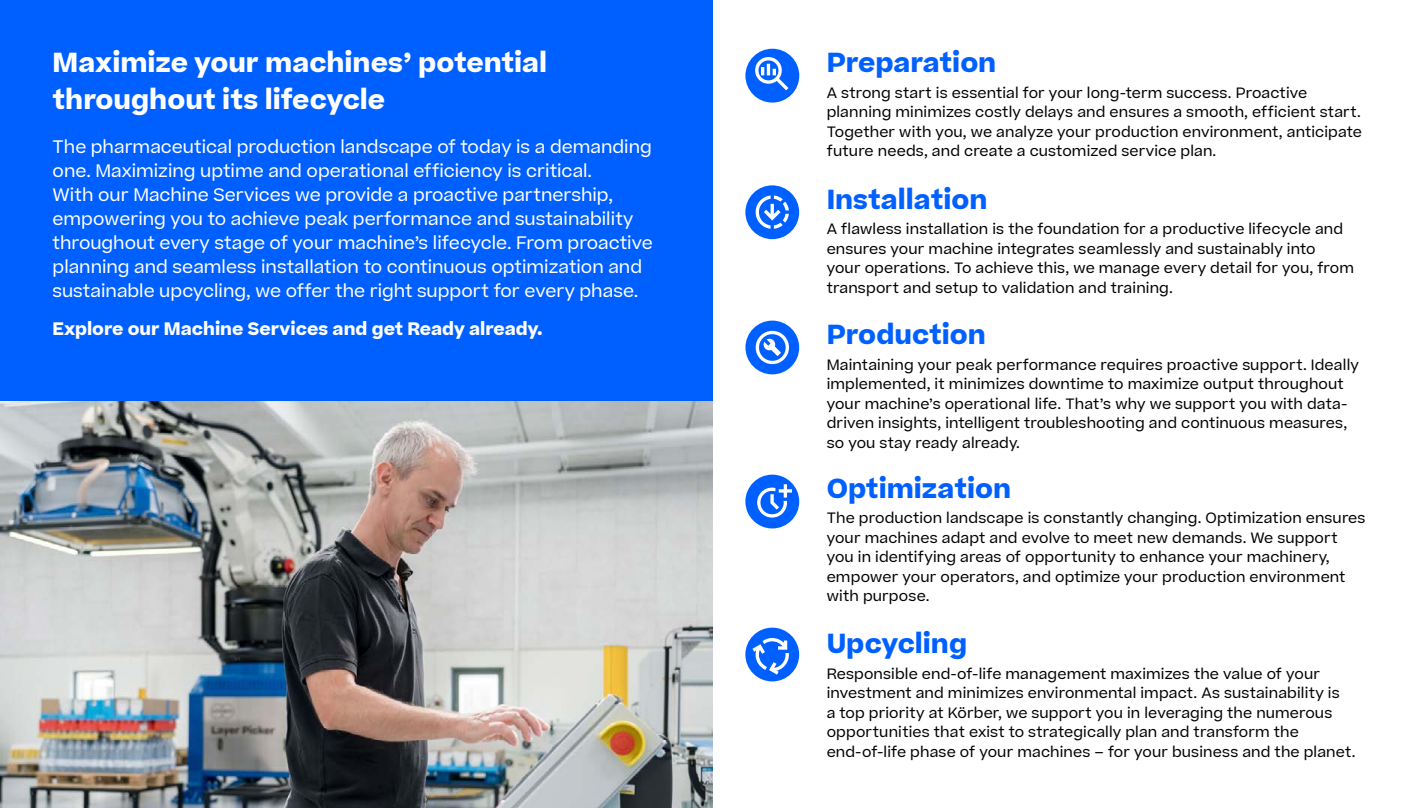
<style>
.page{position:relative;width:1425px;height:808px;background:#fff}
.page>*{position:absolute;margin:0;border:0;box-sizing:border-box;transform-origin:0 0}
.t1{font:700 26.25px "Koerber";color:#0060ff}
.t2{font:700 26.25px/36.8px "Koerber";color:#fff}
.t3{font:17.25px/24px "Koerber";color:#fff}
.t4{font:700 17.25px "Koerber";color:#fff}
.t5{font:14.25px/19.5px "Koerber";letter-spacing:.01em;color:#000}
</style>
<div class="page">
<img style="left:0;top:401px;width:712px;height:407px">
<div style="left:0;top:0;width:712px;height:401px;background:#0060ff"></div>
<div style="left:745px;top:185px;width:54px;height:54px;background:#005fff;border-radius:50%"></div>
<svg style="left:755px;top:195px;width:34px;height:34px"></svg>
<div style="left:745px;top:321px;width:54px;height:53px;background:#0060ff;border-radius:50%"></div>
<svg style="left:755px;top:331px;width:34px;height:33px"></svg>
<div style="left:745px;top:475px;width:54px;height:53px;background:#0060ff;border-radius:50%"></div>
<svg style="left:757px;top:484px;width:35px;height:33px"></svg>
<div style="left:745px;top:628px;width:54px;height:53px;background:#0060ff;border-radius:50%"></div>
<svg style="left:752px;top:638px;width:37px;height:37px"></svg>
<div style="left:745px;top:49px;width:54px;height:54px;background:#0060ff;border-radius:50%"></div>
<svg style="left:755px;top:57px;width:33px;height:33px"></svg>
<h1 class="t2" style="left:53px;top:45px;width:496px">Maximize your machines’ potential throughout its lifecycle</h1>
<p class="t3" style="left:53px;top:135px;width:601px">The pharmaceutical production landscape of today is a demanding one. Maximizing uptime and operational efficiency is critical.<br>With our Machine Services we provide a proactive partnership, empowering you to achieve peak performance and sustainability throughout every stage of your machine’s lifecycle. From proactive planning and seamless installation to continuous optimization and sustainable upcycling, we offer the right support for every phase.</p>
<p class="t4" style="left:53px;top:317px;width:491px">Explore our Machine Services and get Ready already.</p>
<h1 class="t1" style="left:826px;top:45px;width:171px">Preparation</h1>
<p class="t5" style="left:826px;top:83px;width:537px">A strong start is essential for your long-term success. Proactive planning minimizes costly delays and ensures a smooth, efficient start.<br>Together with you, we analyze your production environment, anticipate future needs, and create a customized service plan.</p>
<h1 class="t1" style="left:826px;top:181px;width:162px">Installation</h1>
<p class="t5" style="left:826px;top:219px;width:529px">A flawless installation is the foundation for a productive lifecycle and ensures your machine integrates seamlessly and sustainably into<br>your operations. To achieve this, we manage every detail for you, from transport and setup to validation and training.</p>
<h1 class="t1" style="left:826px;top:316px;width:161px">Production</h1>
<p class="t5" style="left:826px;top:354px;width:533px">Maintaining your peak performance requires proactive support. Ideally implemented, it minimizes downtime to maximize output throughout your machine’s operational life. That’s why we support you with data&shy;driven insights, intelligent troubleshooting and continuous measures, so you stay ready already.</p>
<h1 class="t1" style="left:826px;top:470px;width:186px">Optimization</h1>
<p class="t5" style="left:826px;top:508px;width:540px">The production landscape is constantly changing. Optimization ensures your machines adapt and evolve to meet new demands. We support you in identifying areas of opportunity to enhance your machinery, empower your operators, and optimize your production environment with purpose.</p>
<h1 class="t1" style="left:826px;top:626px;width:142px">Upcycling</h1>
<p class="t5" style="left:826px;top:664px;width:530px">Responsible end-of-life management maximizes the value of your investment and minimizes environmental impact. As sustainability is<br>a top priority at Körber, we support you in leveraging the numerous opportunities that exist to strategically plan and transform the end-of-life phase of your machines – for your business and the planet.</p>
</div>
